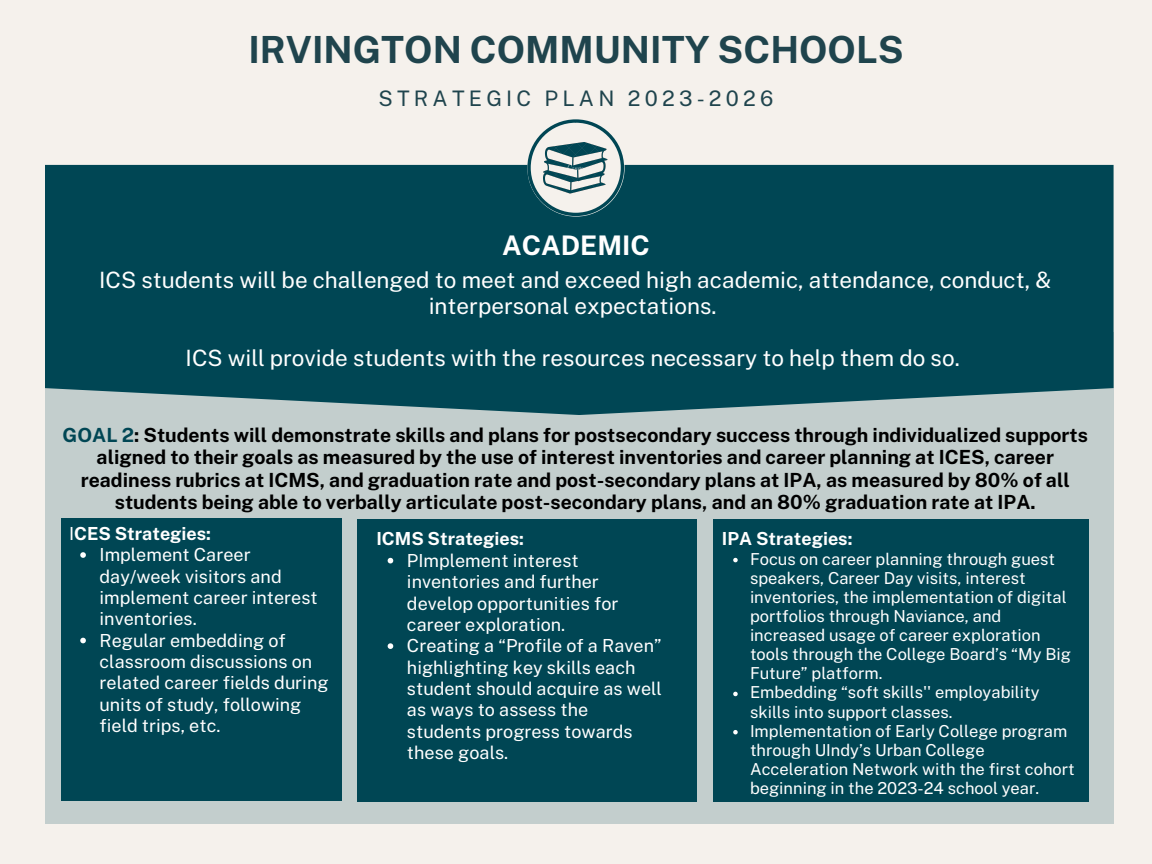
<style>
.page{position:relative;width:1152px;height:864px;background:#f5f1ec}
.page>*{position:absolute;margin:0;border:0;box-sizing:border-box;transform-origin:0 0}
.t1{font:700 37.35px "Public Sans";color:#1f444d}
.t2{font:700 27px "Public Sans";color:#fff}
.t3{font:22.5px/25.8px "Public Sans";color:#fff;text-align:center}
.t4{font:21.3px "Public Sans";letter-spacing:.195em;color:#1f444d}
.t5{font:700 19.5px/22.5px "Public Sans";color:#000;text-align:center}
.t6{font:18px/21.3px "Public Sans";color:#fff}
.t7{font:700 18px "Public Sans";color:#fff}
.t8{font:16.5px/19.2px "Public Sans";color:#fff}
.s1{color:#004654}
.s2{font-weight:400}
</style>
<div class="page">
<div style="left:45px;top:332px;width:1069px;height:492px;background:#c3cecd"></div>
<div style="left:45px;top:165px;width:1069px;height:250px;background:#004654"></div>
<svg style="left:527px;top:119px;width:97px;height:97px"></svg>
<img style="left:544px;top:143px;width:64px;height:50px">
<div style="left:61px;top:518px;width:281px;height:283px;background:#004654"></div>
<svg style="left:80px;top:552px;width:6px;height:6px"></svg>
<svg style="left:80px;top:638px;width:6px;height:5px"></svg>
<div style="left:713px;top:520px;width:376px;height:282px;background:#004654"></div>
<svg style="left:733px;top:558px;width:5px;height:4px"></svg>
<svg style="left:733px;top:692px;width:5px;height:4px"></svg>
<svg style="left:733px;top:730px;width:5px;height:4px"></svg>
<div style="left:358px;top:520px;width:339px;height:282px;background:#004654"></div>
<svg style="left:388px;top:558px;width:5px;height:5px"></svg>
<svg style="left:388px;top:643px;width:5px;height:6px"></svg>
<p class="t1" style="left:248px;top:28px;width:657px">IRVINGTON COMMUNITY SCHOOLS</p>
<p class="t4" style="left:378px;top:86px;width:396px">STRATEGIC PLAN 2023-2026</p>
<p class="t2" style="left:502px;top:229px;width:149px">ACADEMIC</p>
<p class="t3" style="left:99px;top:267px;width:954px">ICS students will be challenged to meet and exceed high academic, attendance, conduct, &amp; interpersonal expectations.</p>
<p class="t3" style="left:186px;top:345px;width:776px">ICS will provide students with the resources necessary to help them do so.</p>
<p class="t5" style="left:63px;top:424px;width:1027px"><span class="s1">GOAL 2</span>: Students will demonstrate skills and plans for postsecondary success through individualized supports aligned to their goals as measured by the use of interest inventories and career planning at ICES, career readiness rubrics at ICMS, and graduation rate and post-secondary plans at IPA, as measured by 80% of all students being able to verbally articulate post-secondary plans, and an 80% graduation rate at IPA.</p>
<p class="t7" style="left:69px;top:523px;width:144px"><span class="s2">I</span>CES Strategies:</p>
<p class="t6" style="left:100px;top:544px;width:220px">Implement Career day/week visitors and implement career interest inventories.</p>
<p class="t6" style="left:100px;top:630px;width:230px">Regular embedding of classroom discussions on related career fields during units of study, following field trips, etc.</p>
<p class="t7" style="left:376px;top:528px;width:149px">ICMS Strategies:</p>
<p class="t6" style="left:407px;top:550px;width:213px">PImplement interest inventories and further develop opportunities for career exploration.</p>
<p class="t6" style="left:407px;top:635px;width:256px">Creating a “Profile of a Raven” highlighting key skills each student should acquire as well as ways to assess the students progress towards these goals.</p>
<p class="t7" style="left:722px;top:528px;width:132px">IPA Strategies:</p>
<p class="t8" style="left:750px;top:549px;width:322px">Focus on career planning through guest speakers, Career Day visits, interest inventories, the implementation of digital portfolios through Naviance, and increased usage of career exploration tools through the College Board’s “My Big Future” platform.</p>
<p class="t8" style="left:750px;top:683px;width:291px">Embedding “soft skills'' employability skills into support classes.</p>
<p class="t8" style="left:750px;top:721px;width:326px">Implementation of Early College program through UIndy’s Urban College Acceleration Network with the first cohort beginning in the 2023-24 school year.</p>
</div>
